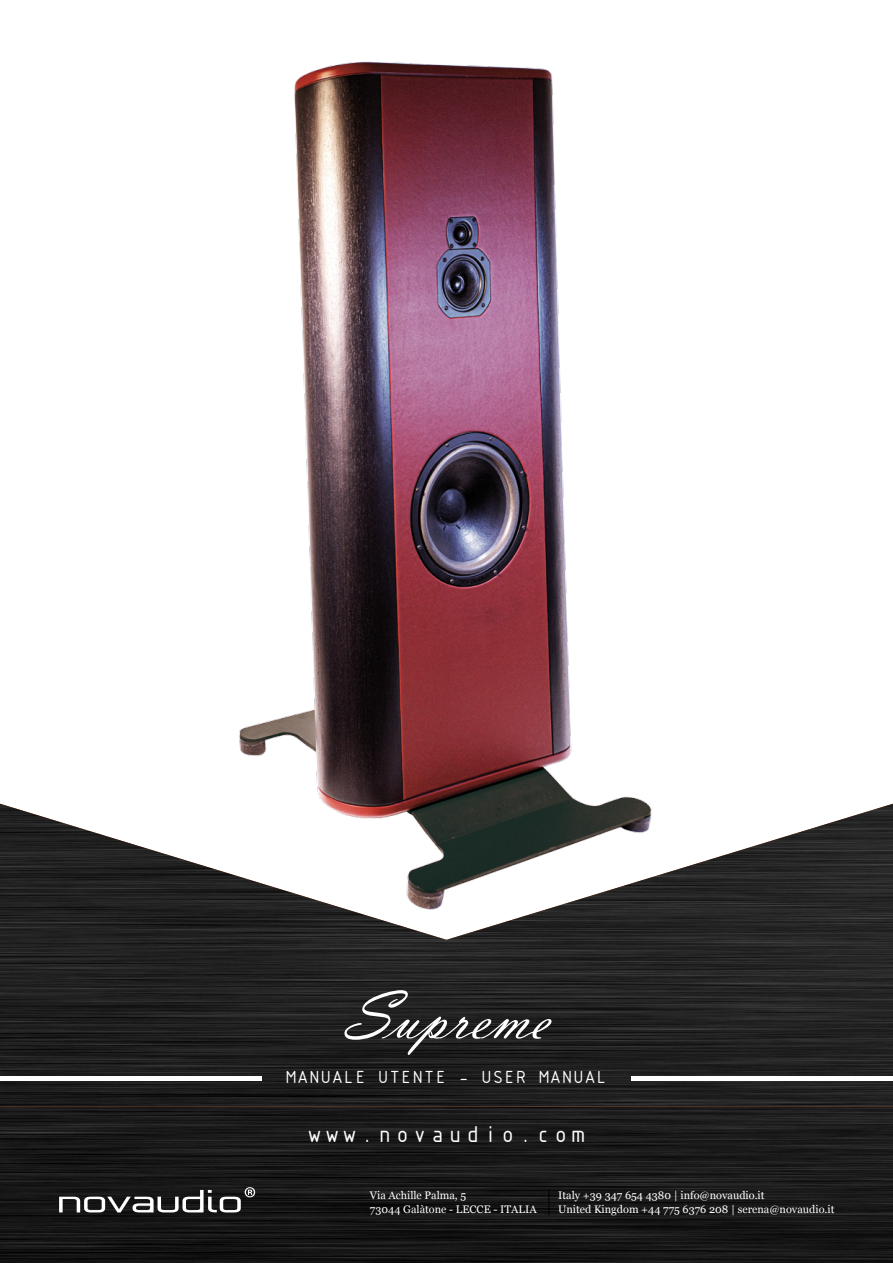
<style>
.page{position:relative;width:893px;height:1263px;background:#fff}
.page>*{position:absolute;margin:0;border:0;box-sizing:border-box;transform-origin:0 0}
.t1{font:70.65px "Vladimir Script";letter-spacing:.005em;color:#fff}
.t2{font:24.75px "ISOCTEUR";color:#fff}
.t3{font:18.9px "ISOCTEUR";letter-spacing:-.1em;color:#fff}
.t4{font:10.95px/13px "Georgia";color:#fff}
</style>
<div class="page">
<img style="left:0;top:1106px;width:893px;height:157px">
<img style="left:0;top:804px;width:893px;height:302px">
<svg style="left:549px;top:1189px;width:1px;height:26px"></svg>
<svg style="left:59px;top:1187px;width:196px;height:25px"></svg>
<hr style="left:0;top:1077px;width:262px;height:4px;background:#fff">
<hr style="left:631px;top:1077px;width:262px;height:4px;background:#fff">
<img style="left:128px;top:61px;width:606px;height:870px">
<h1 class="t1" style="left:344px;top:975px;width:206px">Supreme</h1>
<h3 class="t3" style="left:285px;top:1064px;width:325px">MANUALE UTENTE - USER MANUAL</h3>
<h2 class="t2" style="left:306px;top:1118px;width:283px">www.novaudio.com</h2>
<p class="t4" style="left:370px;top:1189px;width:168px">Via Achille Palma, 5<br>73044 Galàtone - LECCE - ITALIA</p>
<p class="t4" style="left:558px;top:1189px;width:278px">Italy +39 347 654 4380 | info@novaudio.it<br>United Kingdom +44 775 6376 208 | serena@novaudio.it</p>
</div>
